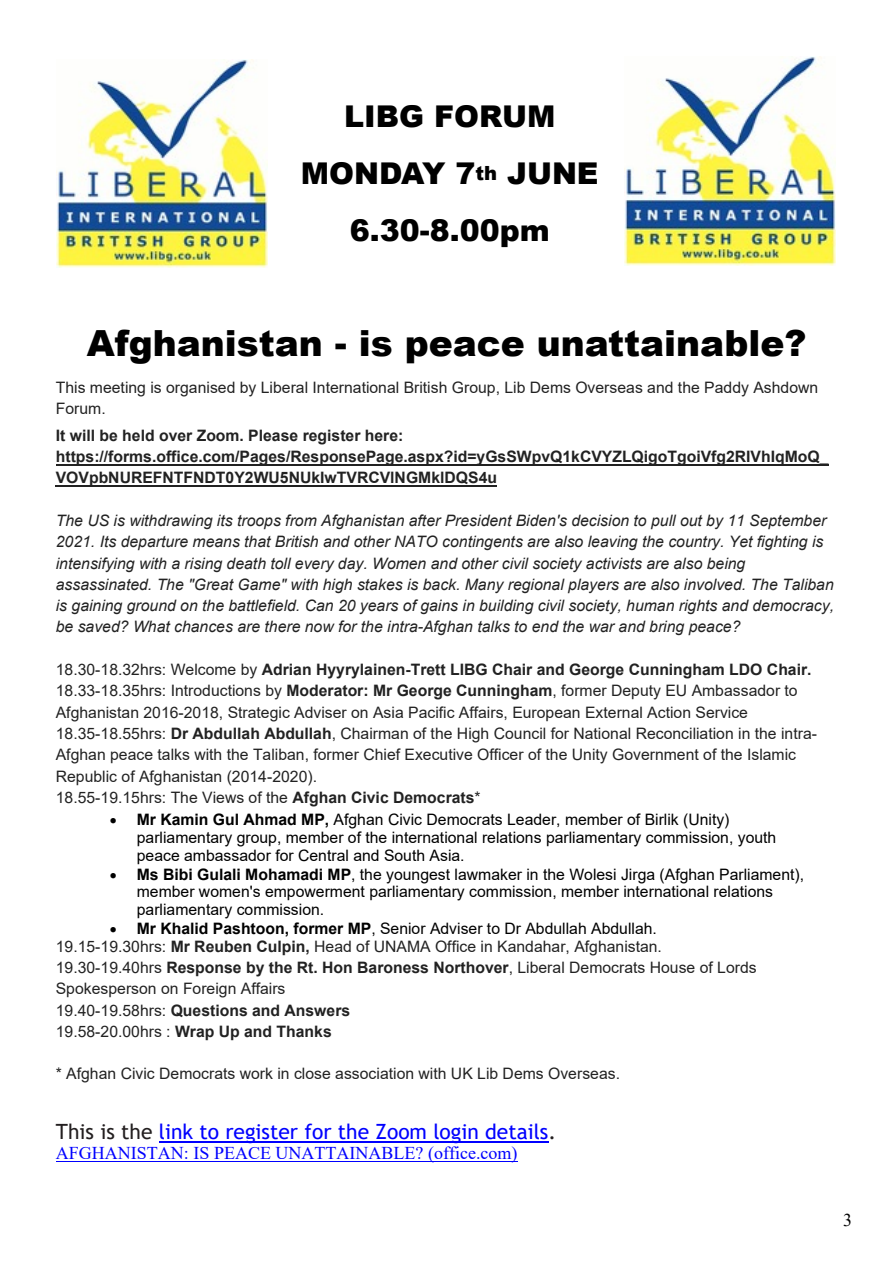
<style>
.page{position:relative;width:893px;height:1263px;background:#fff}
.page>*{position:absolute;margin:0;border:0;box-sizing:border-box;transform-origin:0 0}
.t1{font:900 36px "Arial";color:#000}
.t2{font:900 30px/57.3px "Arial";color:#000;text-align:center}
.t3{font:21px "Trebuchet MS";color:#00f}
.t4{font:18px "Times New Roman";color:#00f}
.t5{font:18px "Times New Roman";color:#000}
.t6{font:15.75px/21.3px "Arial";color:#222}
.t7{font:italic 15.75px/21.3px "Arial";color:#222}
.t8{font:15.75px/17.9px "Arial";color:#000}
.t9{font:700 15.75px/21.3px "Arial";color:#222}
.s1{font-size:19.5px}
.s2{font-weight:700}
.s3{color:#000}
.s4{font-weight:700;color:#000}
.s5{color:#231f20}
</style>
<div class="page">
<img style="left:57px;top:59px;width:211px;height:209px">
<img style="left:624px;top:57px;width:212px;height:208px">
<hr style="left:56px;top:464px;width:772px;height:1px;background:#222">
<hr style="left:56px;top:485px;width:441px;height:2px;background:#222">
<hr style="left:159px;top:1141px;width:389px;height:2px;background:#00f">
<hr style="left:56px;top:1161px;width:461px;height:1px;background:#00f">
<h2 class="t2" style="left:301px;top:90px;width:299px">LIBG FORUM<br>MONDAY 7<span class="s1">th</span> JUNE<br>6.30-8.00pm</h2>
<h1 class="t1" style="left:87px;top:330px;width:721px">Afghanistan - is peace unattainable?</h1>
<p class="t6" style="left:56px;top:378px;width:764px">This meeting is organised by Liberal International British Group, Lib Dems Overseas and the Paddy Ashdown<br>Forum.</p>
<p class="t9" style="left:56px;top:426px;width:774px">It will be held over Zoom. Please register here: https://forms.office.com/Pages/ResponsePage.aspx?id=yGsSWpvQ1kCVYZLQigoTgoiVfg2RIVhIqMoQ_<br>VOVpbNUREFNTFNDT0Y2WU5NUkIwTVRCVlNGMklDQS4u</p>
<p class="t7" style="left:56px;top:511px;width:780px">The US is withdrawing its troops from Afghanistan after President Biden's decision to pull out by 11 September 2021. Its departure means that British and other NATO contingents are also leaving the country. Yet fighting is intensifying with a rising death toll every day. Women and other civil society activists are also being assassinated. The "Great Game" with high stakes is back. Many regional players are also involved. The Taliban is gaining ground on the battlefield. Can 20 years of gains in building civil society, human rights and democracy, be saved? What chances are there now for the intra-Afghan talks to end the war and bring peace?</p>
<p class="t6" style="left:56px;top:660px;width:763px">18.30-18.32hrs: Welcome by <span class="s2">Adrian Hyyrylainen-Trett LIBG Chair and George Cunningham LDO Chair.<br></span>18.33-18.35hrs: Introductions by <span class="s2">Moderator: Mr George Cunningham</span>, former Deputy EU Ambassador to Afghanistan 2016-2018, Strategic Adviser on Asia Pacific Affairs, European External Action Service 18.35-18.55hrs: <span class="s2">Dr Abdullah Abdullah</span>, Chairman of the High Council for National Reconciliation in the intra-Afghan peace talks with the Taliban, former Chief Executive Officer of the Unity Government of the Islamic Republic of Afghanistan (2014-2020).<br>18.55-19.15hrs: The Views of the <span class="s2">Afghan Civic Democrats</span>*</p>
<p class="t8" style="left:137px;top:812px;width:641px;text-indent:-27px">• <span class="s2">Mr Kamin Gul Ahmad MP,</span> Afghan Civic Democrats Leader, member of Birlik (Unity) parliamentary group, member of the international relations parliamentary commission, youth peace ambassador for Central and South Asia.</p>
<p class="t8" style="left:137px;top:866px;width:669px;text-indent:-27px">• <span class="s2">Ms Bibi Gulali Mohamadi MP</span>, the youngest lawmaker in the Wolesi Jirga (Afghan Parliament), member women's empowerment parliamentary commission, member international relations parliamentary commission.</p>
<p class="t6" style="left:56px;top:921px;width:608px;line-height:17.5px;text-indent:54px"><span class="s3">•</span> <span class="s4">Mr Khalid Pashtoon, former MP</span><span class="s3">, Senior Adviser to Dr Abdullah Abdullah.<br></span>19.15-19.30hrs: <span class="s2">Mr Reuben Culpin,</span> Head of UNAMA Office in Kandahar, Afghanistan.</p>
<p class="t6" style="left:56px;top:958px;width:702px">19.30-19.40hrs <span class="s2">Response by the Rt. Hon Baroness Northover</span>, Liberal Democrats House of Lords Spokesperson on Foreign Affairs<br>19.40-19.58hrs: <span class="s2">Questions and Answers<br></span>19.58-20.00hrs : <span class="s2">Wrap Up and Thanks</span></p>
<p class="t6" style="left:56px;top:1065px;width:566px">* Afghan Civic Democrats work in close association with UK Lib Dems Overseas.</p>
<h3 class="t3" style="left:56px;top:1123px;width:502px"><span class="s5">This is the</span> link to register for the Zoom login details<span class="s5">.</span></h3>
<p class="t4" style="left:56px;top:1147px;width:463px">AFGHANISTAN: IS PEACE UNATTAINABLE? (office.com)</p>
<p class="t5" style="left:843px;top:1213px;width:10px">3</p>
</div>
